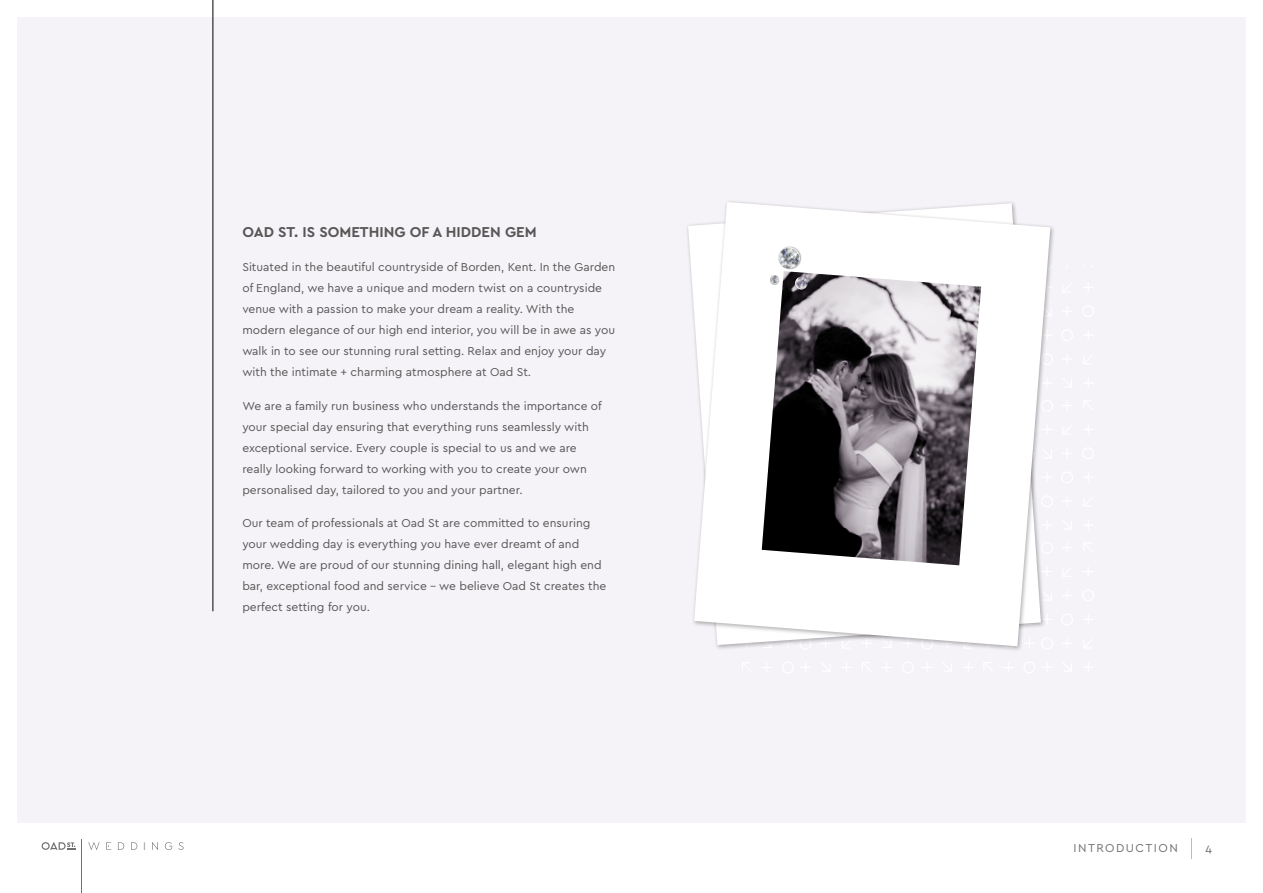
<style>
.page{position:relative;width:1263px;height:893px;background:#fff}
.page>*{position:absolute;margin:0;border:0;box-sizing:border-box;transform-origin:0 0}
.t1{font:700 15px "Cera Pro";color:#575756}
.t2{font:12px/21px "Cera GR";color:#575756}
.t3{font:12px "Cera GR";letter-spacing:.12em;color:#706f6f}
.t4{font:300 11.55px "Cera Pro";color:#706f6f}
</style>
<div class="page">
<svg style="left:1191px;top:839px;width:1px;height:20px"></svg>
<div style="left:17px;top:17px;width:1229px;height:806px;background:#f6f3f8"></div>
<svg style="left:1083px;top:306px;width:11px;height:11px"></svg>
<svg style="left:1062px;top:330px;width:11px;height:11px"></svg>
<svg style="left:1083px;top:448px;width:11px;height:11px"></svg>
<svg style="left:1062px;top:472px;width:11px;height:11px"></svg>
<svg style="left:782px;top:662px;width:11px;height:11px"></svg>
<svg style="left:801px;top:663px;width:9px;height:9px"></svg>
<svg style="left:1083px;top:590px;width:11px;height:11px"></svg>
<svg style="left:1062px;top:614px;width:11px;height:11px"></svg>
<div style="left:692px;top:200px;width:363px;height:452px;background:#000;opacity:.3"></div>
<svg style="left:694px;top:202px;width:356px;height:444px;fill:#fff"></svg>
<hr style="left:212px;top:0;width:1px;height:611px;background:#000">
<img style="left:777px;top:247px;width:24px;height:19px">
<svg style="left:761px;top:266px;width:50px;height:5px"></svg>
<svg style="left:760px;top:271px;width:221px;height:294px"></svg>
<hr style="left:82px;top:839px;width:1px;height:54px;background:#706f6f">
<svg style="left:42px;top:842px;width:33px;height:8px"></svg>
<svg style="left:88px;top:842px;width:12px;height:8px"></svg>
<svg style="left:118px;top:842px;width:6px;height:8px"></svg>
<svg style="left:131px;top:842px;width:6px;height:8px"></svg>
<svg style="left:152px;top:842px;width:6px;height:8px"></svg>
<svg style="left:178px;top:842px;width:6px;height:8px"></svg>
<svg style="left:106px;top:842px;width:5px;height:8px"></svg>
<svg style="left:165px;top:842px;width:7px;height:8px"></svg>
<p class="t1" style="left:242px;top:222px;width:296px">OAD ST. IS SOMETHING OF A HIDDEN GEM</p>
<p class="t2" style="left:242px;top:256px;width:374px">Situated in the beautiful countryside of Borden, Kent. In the Garden of England, we have a unique and modern twist on a countryside venue with a passion to make your dream a reality. With the modern elegance of our high end interior, you will be in awe as you walk in to see our stunning rural setting. Relax and enjoy your day with the intimate + charming atmosphere at Oad St.</p>
<p class="t2" style="left:242px;top:395px;width:361px">We are a family run business who understands the importance of your special day ensuring that everything runs seamlessly with exceptional service. Every couple is special to us and we are really looking forward to working with you to create your own personalised day, tailored to you and your partner.</p>
<p class="t2" style="left:242px;top:513px;width:366px">Our team of professionals at Oad St are committed to ensuring your wedding day is everything you have ever dreamt of and more. We are proud of our stunning dining hall, elegant high end bar, exceptional food and service – we believe Oad St creates the perfect setting for you.</p>
<p class="t4" style="left:143px;top:838px;width:4px">I</p>
<p class="t3" style="left:1205px;top:841px;width:8px">4</p>
<p class="t3" style="left:1073px;top:841px;width:106px">INTRODUCTION</p>
</div>
